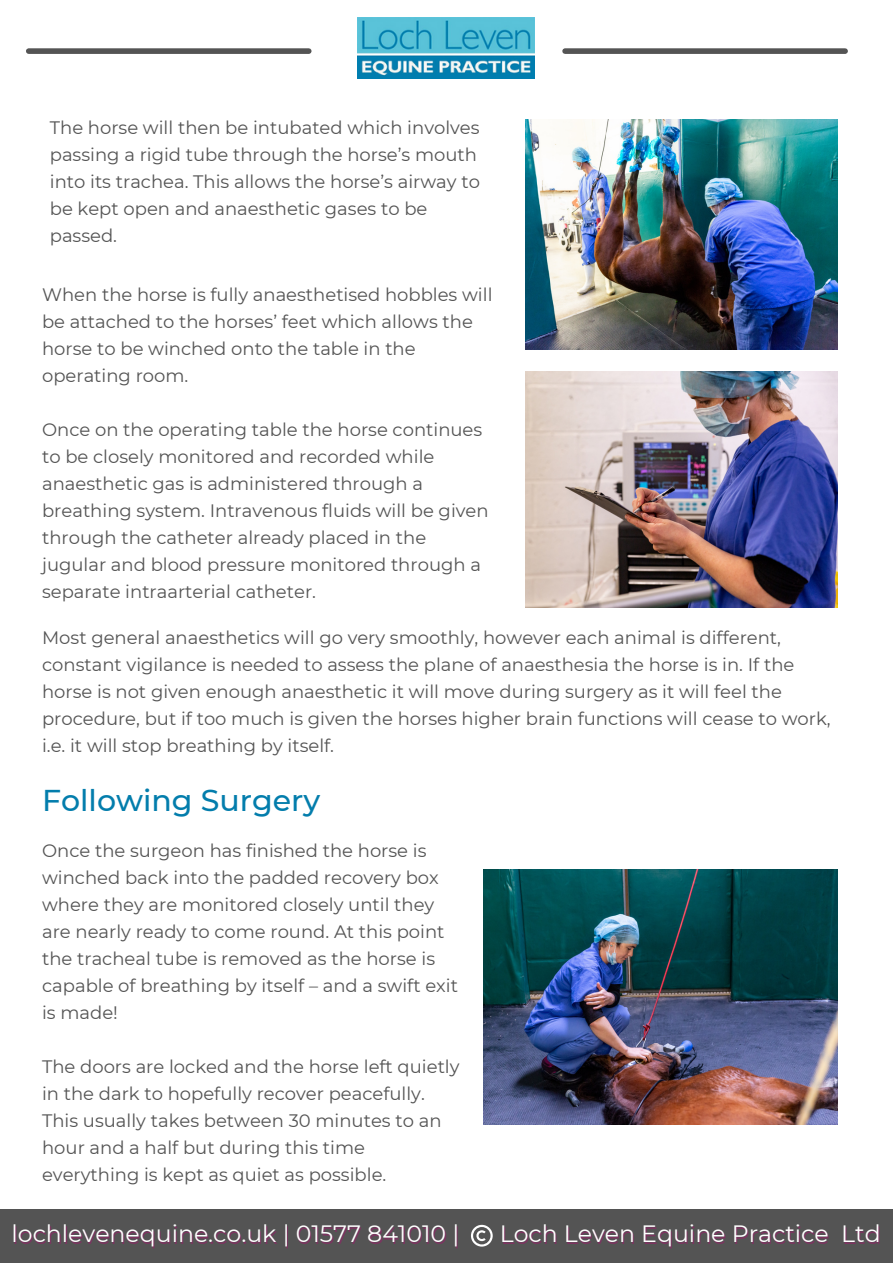
<style>
.page{position:relative;width:893px;height:1264px;background:#fff}
.page>*{position:absolute;margin:0;border:0;box-sizing:border-box;transform-origin:0 0}
.t1{font:500 30px "Montserrat";color:#037dac}
.t2{font:23.55px "Montserrat";color:#fff}
.t3{font:18px/27px "Montserrat";color:#545454}
.s1{color:rgb(189 0 116/.4)}
</style>
<div class="page">
<div style="left:29px;top:48px;width:280px;height:6px;background:#545454"></div>
<div style="left:565px;top:48px;width:280px;height:6px;background:#545454"></div>
<img style="left:358px;top:17px;width:176px;height:62px">
<div style="left:0;top:1209px;width:892px;height:53px;background:#545454"></div>
<svg style="left:471px;top:1224px;width:21px;height:22px"></svg>
<img style="left:525px;top:119px;width:312px;height:230px">
<img style="left:525px;top:371px;width:312px;height:236px">
<img style="left:483px;top:869px;width:354px;height:255px">
<p class="t3" style="left:50px;top:114px;width:431px">The horse will then be intubated which involves passing a rigid tube through the horse’s mouth into its trachea. This allows the horse’s airway to be kept open and anaesthetic gases to be passed.</p>
<p class="t3" style="left:42px;top:281px;width:452px">When the horse is fully anaesthetised hobbles will be attached to the horses’ feet which allows the horse to be winched onto the table in the operating room.</p>
<p class="t3" style="left:42px;top:416px;width:448px">Once on the operating table the horse continues to be closely monitored and recorded while anaesthetic gas is administered through a breathing system. Intravenous fluids will be given through the catheter already placed in the jugular and blood pressure monitored through a separate intraarterial catheter.</p>
<p class="t3" style="left:42px;top:623px;width:790px">Most general anaesthetics will go very smoothly, however each animal is different, constant vigilance is needed to assess the plane of anaesthesia the horse is in. If the horse is not given enough anaesthetic it will move during surgery as it will feel the procedure, but if too much is given the horses higher brain functions will cease to work, i.e. it will stop breathing by itself.</p>
<p class="t1" style="left:42px;top:782px;width:280px">Following Surgery</p>
<p class="t3" style="left:42px;top:836px;width:417px">Once the surgeon has finished the horse is winched back into the padded recovery box where they are monitored closely until they are nearly ready to come round. At this point the tracheal tube is removed as the horse is capable of breathing by itself – and a swift exit is made!</p>
<p class="t3" style="left:42px;top:1052px;width:419px">The doors are locked and the horse left quietly in the dark to hopefully recover peacefully.<br>This usually takes between 30 minutes to an hour and a half but during this time everything is kept as quiet as possible.</p>
<p class="t2" style="left:12px;top:1219px;width:449px">lochlevenequine.co.uk | 01577 841010 |</p>
<p class="t2" style="left:499px;top:1219px;width:383px">Loch Leven Equine Practice <span class="s1">Ltd</span></p>
</div>
